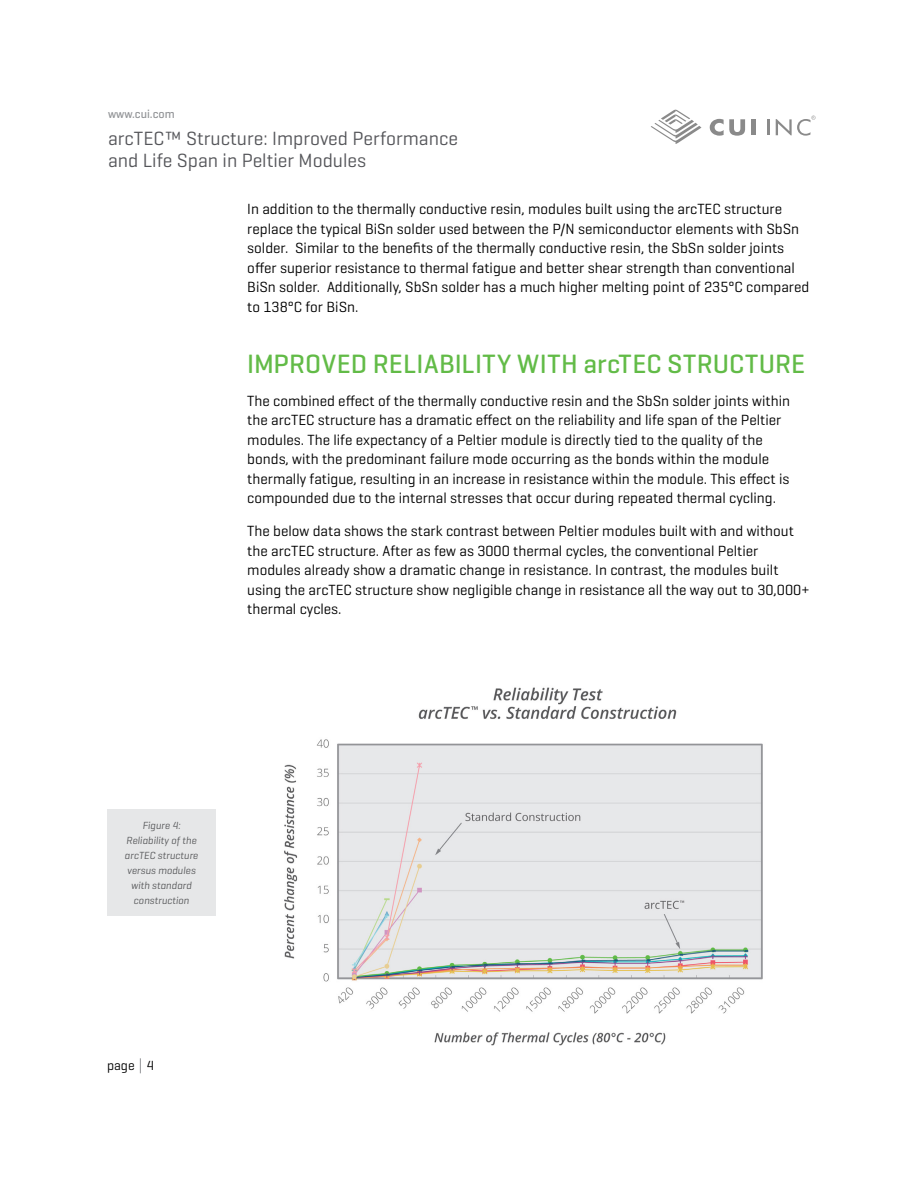
<style>
.page{position:relative;width:918px;height:1188px;background:#fff}
.page>*{position:absolute;margin:0;border:0;box-sizing:border-box;transform-origin:0 0}
.t1{font:500 27px "Geogrotesque";letter-spacing:.01em;color:#62bb47}
.t2{font:19.5px/21.9px "Geogrotesque";color:#55565a}
.t3{font:15px/19.5px "Geogrotesque";color:#000}
.t4{font:13.5px "Geogrotesque";color:#000}
.t5{font:500 12px "Geogrotesque";color:#939598}
.t6{font:italic 10.5px/15px "Geogrotesque";color:#58595b;text-align:center}
</style>
<div class="page">
<svg style="left:140px;top:1058px;width:1px;height:15px"></svg>
<svg style="left:651px;top:109px;width:50px;height:35px"></svg>
<svg style="left:767px;top:119px;width:2px;height:16px"></svg>
<svg style="left:710px;top:119px;width:35px;height:17px"></svg>
<div style="left:751px;top:119px;width:5px;height:16px;background:#8a8a8a"></div>
<svg style="left:776px;top:116px;width:40px;height:20px"></svg>
<img style="left:284px;top:687px;width:479px;height:359px">
<div style="left:107px;top:809px;width:108px;height:107px;background:#e6e7e8"></div>
<p class="t5" style="left:108px;top:107px;width:68px">www.cui.com</p>
<h2 class="t2" style="left:108px;top:127px;width:352px">arcTEC™ Structure: Improved Performance and Life Span in Peltier Modules</h2>
<p class="t3" style="left:247px;top:199px;width:564px">In addition to the thermally conductive resin, modules built using the arcTEC structure replace the typical BiSn solder used between the P/N semiconductor elements with SbSn solder. Similar to the benefits of the thermally conductive resin, the SbSn solder joints offer superior resistance to thermal fatigue and better shear strength than conventional BiSn solder. Additionally, SbSn solder has a much higher melting point of 235°C compared to 138°C for BiSn.</p>
<h1 class="t1" style="left:247px;top:347px;width:559px">IMPROVED RELIABILITY WITH arcTEC STRUCTURE</h1>
<p class="t3" style="left:247px;top:390px;width:544px">The combined effect of the thermally conductive resin and the SbSn solder joints within the arcTEC structure has a dramatic effect on the reliability and life span of the Peltier modules. The life expectancy of a Peltier module is directly tied to the quality of the bonds, with the predominant failure mode occurring as the bonds within the module thermally fatigue, resulting in an increase in resistance within the module. This effect is compounded due to the internal stresses that occur during repeated thermal cycling.</p>
<p class="t3" style="left:247px;top:521px;width:564px">The below data shows the stark contrast between Peltier modules built with and without the arcTEC structure. After as few as 3000 thermal cycles, the conventional Peltier modules already show a dramatic change in resistance. In contrast, the modules built using the arcTEC structure show negligible change in resistance all the way out to 30,000+ thermal cycles.</p>
<p class="t6" style="left:125px;top:817px;width:75px">Figure 4:<br>Reliability of the arcTEC structure versus modules with standard construction</p>
<p class="t4" style="left:107px;top:1057px;width:49px">page 4</p>
</div>
